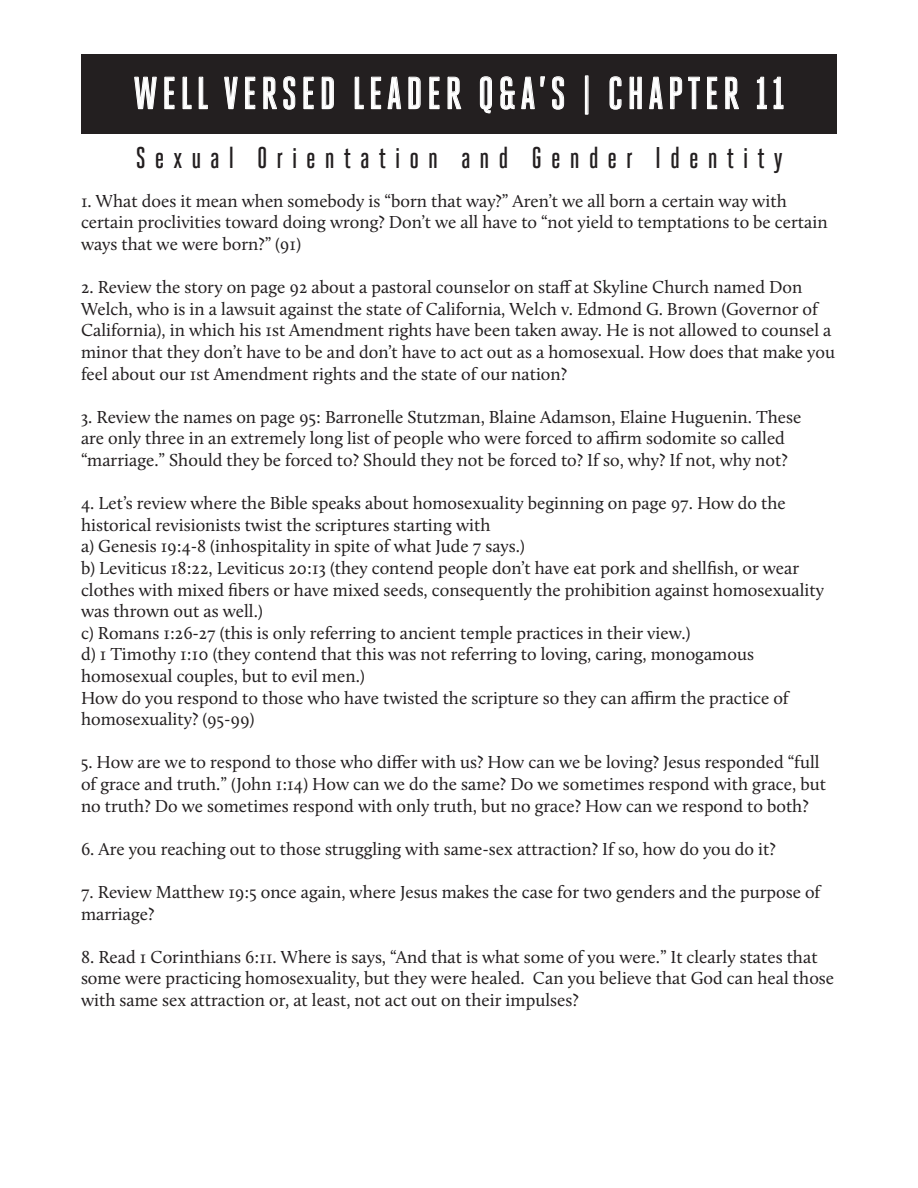
<style>
.page{position:relative;width:918px;height:1188px;background:#fff}
.page>*{position:absolute;margin:0;border:0;box-sizing:border-box;transform-origin:0 0}
.t1{font:500 45px "Heroic Condensed";letter-spacing:.1em;color:#fff}
.t2{font:500 30px "Heroic Condensed";letter-spacing:.3em;color:#231f20}
.t3{font:18px/21.6px "Calluna";color:#231f20}
</style>
<div class="page">
<div style="left:81px;top:54px;width:756px;height:80px;background:#231f20"></div>
<svg style="left:134px;top:77px;width:23px;height:32px"></svg>
<svg style="left:164px;top:77px;width:11px;height:32px"></svg>
<svg style="left:183px;top:77px;width:9px;height:32px"></svg>
<svg style="left:199px;top:77px;width:9px;height:32px"></svg>
<svg style="left:224px;top:77px;width:14px;height:32px"></svg>
<svg style="left:245px;top:77px;width:10px;height:32px"></svg>
<svg style="left:263px;top:77px;width:14px;height:32px"></svg>
<svg style="left:283px;top:76px;width:12px;height:34px"></svg>
<svg style="left:304px;top:77px;width:10px;height:32px"></svg>
<svg style="left:322px;top:77px;width:12px;height:32px"></svg>
<svg style="left:355px;top:77px;width:9px;height:32px"></svg>
<svg style="left:371px;top:77px;width:10px;height:32px"></svg>
<svg style="left:388px;top:77px;width:13px;height:32px"></svg>
<svg style="left:409px;top:77px;width:12px;height:32px"></svg>
<svg style="left:429px;top:77px;width:11px;height:32px"></svg>
<svg style="left:448px;top:77px;width:13px;height:32px"></svg>
<svg style="left:480px;top:76px;width:12px;height:37px"></svg>
<svg style="left:500px;top:76px;width:15px;height:34px"></svg>
<svg style="left:521px;top:76px;width:24px;height:33px"></svg>
<svg style="left:552px;top:76px;width:12px;height:34px"></svg>
<div style="left:585px;top:76px;width:3px;height:38px;border:1px solid #fff"></div>
<svg style="left:610px;top:76px;width:12px;height:34px"></svg>
<svg style="left:630px;top:77px;width:12px;height:32px"></svg>
<svg style="left:649px;top:77px;width:14px;height:32px"></svg>
<svg style="left:670px;top:77px;width:12px;height:32px"></svg>
<svg style="left:688px;top:77px;width:12px;height:32px"></svg>
<svg style="left:707px;top:77px;width:10px;height:32px"></svg>
<svg style="left:725px;top:77px;width:14px;height:32px"></svg>
<svg style="left:757px;top:77px;width:10px;height:32px"></svg>
<svg style="left:774px;top:77px;width:10px;height:32px"></svg>
<h1 class="t1" style="left:133px;top:69px;width:653px">WELL VERSED LEADER Q&amp;A’S | CHAPTER 11</h1>
<h2 class="t2" style="left:136px;top:141px;width:648px">Sexual Orientation and Gender Identity</h2>
<p class="t3" style="left:81px;top:190px;width:748px">1. What does it mean when somebody is “born that way?” Aren’t we all born a certain way with certain proclivities toward doing wrong? Don’t we all have to “not yield to temptations to be certain ways that we were born?” (91)</p>
<p class="t3" style="left:81px;top:276px;width:756px">2. Review the story on page 92 about a pastoral counselor on staff at Skyline Church named Don Welch, who is in a lawsuit against the state of California, Welch v. Edmond G. Brown (Governor of California), in which his 1st Amendment rights have been taken away. He is not allowed to counsel a minor that they don’t have to be and don’t have to act out as a homosexual. How does that make you feel about our 1st Amendment rights and the state of our nation?</p>
<p class="t3" style="left:81px;top:406px;width:722px">3. Review the names on page 95: Barronelle Stutzman, Blaine Adamson, Elaine Huguenin. These are only three in an extremely long list of people who were forced to affirm sodomite so called “marriage.” Should they be forced to? Should they not be forced to? If so, why? If not, why not?</p>
<p class="t3" style="left:81px;top:492px;width:745px">4. Let’s review where the Bible speaks about homosexuality beginning on page 97. How do the historical revisionists twist the scriptures starting with<br>a) Genesis 19:4-8 (inhospitality in spite of what Jude 7 says.)<br>b) Leviticus 18:22, Leviticus 20:13 (they contend people don’t have eat pork and shellfish, or wear clothes with mixed fibers or have mixed seeds, consequently the prohibition against homosexuality was thrown out as well.)<br>c) Romans 1:26-27 (this is only referring to ancient temple practices in their view.)<br>d) 1 Timothy 1:10 (they contend that this was not referring to loving, caring, monogamous homosexual couples, but to evil men.)<br>How do you respond to those who have twisted the scripture so they can affirm the practice of homosexuality? (95-99)</p>
<p class="t3" style="left:81px;top:751px;width:747px">5. How are we to respond to those who differ with us? How can we be loving? Jesus responded “full of grace and truth.” (John 1:14) How can we do the same? Do we sometimes respond with grace, but no truth? Do we sometimes respond with only truth, but no grace? How can we respond to both?</p>
<p class="t3" style="left:81px;top:838px;width:696px">6. Are you reaching out to those struggling with same-sex attraction? If so, how do you do it?</p>
<p class="t3" style="left:81px;top:881px;width:741px">7. Review Matthew 19:5 once again, where Jesus makes the case for two genders and the purpose of marriage?</p>
<p class="t3" style="left:81px;top:946px;width:755px">8. Read 1 Corinthians 6:11. Where is says, “And that is what some of you were.” It clearly states that some were practicing homosexuality, but they were healed. Can you believe that God can heal those with same sex attraction or, at least, not act out on their impulses?</p>
</div>
